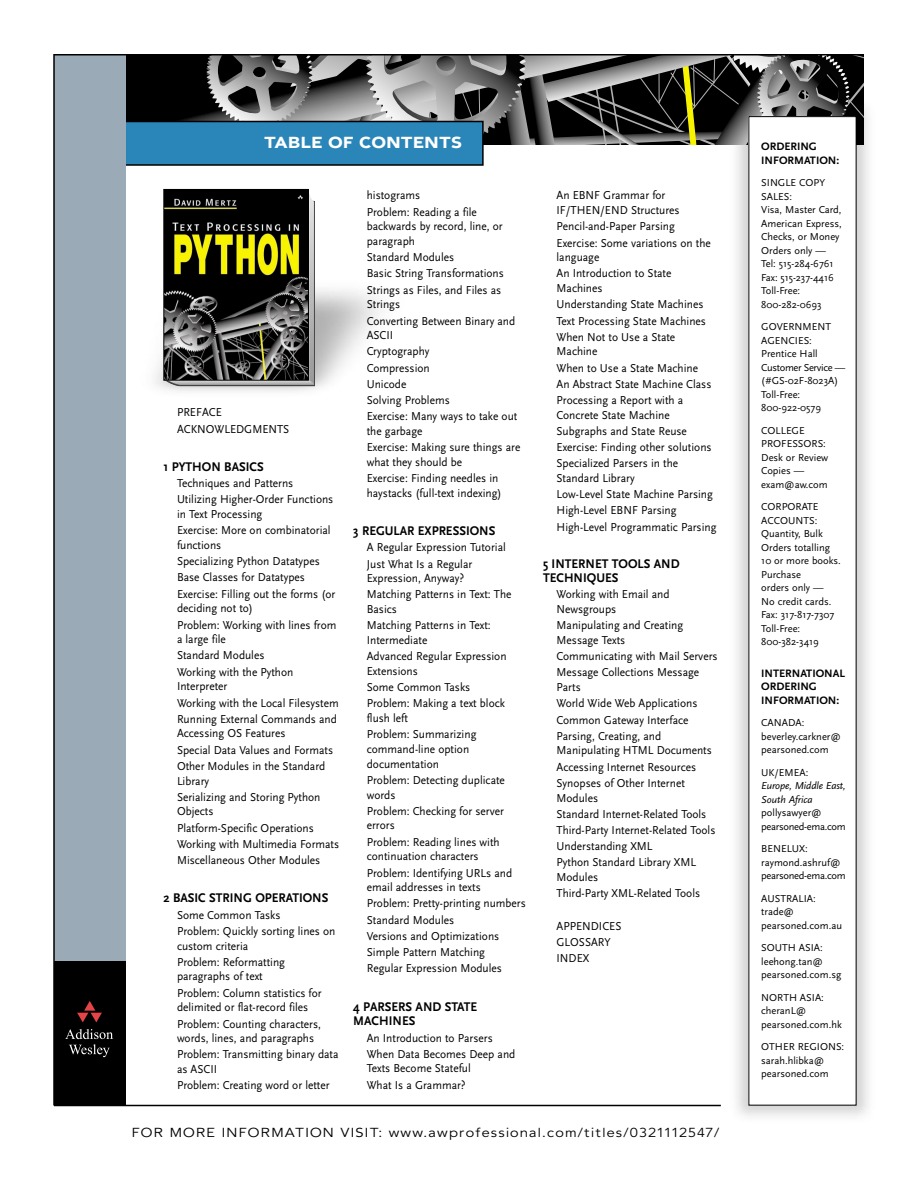
<style>
.page{position:relative;width:918px;height:1188px;background:#fff}
.page>*{position:absolute;margin:0;border:0;box-sizing:border-box;transform-origin:0 0}
.t1{font:900 16.5px "Julius";color:#fff}
.t2{font:13.5px "Julius";letter-spacing:.09em;color:#000}
.t3{font:700 13.2px/14.7px "Scala Sans";color:#000;scale:.95 1}
.t4{font:12px/16.2px "Scala Sans";color:#000;scale:.95 1}
.t5{font:700 11.25px/13.5px "Scala Sans";color:#000}
.t6{font:10.5px/13.5px "Scala Sans";color:#000}
.t7{font:italic 10.5px/13.5px "Scala Sans";letter-spacing:-.01em;color:#000}
.t8{font:10.5px/13.5px "Scala Sans";letter-spacing:-.03em;color:#000}
</style>
<div class="page">
<img style="left:736px;top:108px;width:133px;height:1008px">
<div style="left:126px;top:56px;width:70px;height:65px;background:#000"></div>
<svg style="left:196px;top:56px;width:668px;height:89px;background:#5c5c59"></svg>
<div style="left:58px;top:122px;width:425px;height:43px;background:#2a85b9"></div>
<div style="left:57px;top:121px;width:427px;height:45px;border:2px solid #000"></div>
<div style="left:54px;top:54px;width:72px;height:914px;background:#9aabb7"></div>
<div style="left:54px;top:961px;width:72px;height:145px;background:#000"></div>
<svg style="left:77px;top:1001px;width:25px;height:21px"></svg>
<svg style="left:65px;top:1029px;width:48px;height:28px"></svg>
<img style="left:154px;top:189px;width:225px;height:202px">
<hr style="left:54px;top:54px;width:810px;height:2px;background:#000">
<hr style="left:53px;top:54px;width:2px;height:1052px;background:#000">
<hr style="left:54px;top:1105px;width:667px;height:1px;background:#000">
<img style="left:164px;top:190px;width:151px;height:196px">
<img style="left:166px;top:191px;width:141px;height:188px">
<div style="left:164px;top:189px;width:145px;height:192px;border:1px solid #000"></div>
<div style="left:749px;top:117px;width:107px;height:988px;background:#fff"></div>
<h1 class="t1" style="left:264px;top:136px;width:200px">TABLE OF CONTENTS</h1>
<p class="t4" style="left:177px;top:405px;width:120px">PREFACE<br>ACKNOWLEDGMENTS</p>
<p class="t3" style="left:164px;top:460px;width:107px">1 PYTHON BASICS</p>
<p class="t4" style="left:177px;top:476px;width:166px">Techniques and Patterns<br>Utilizing Higher-Order Functions</p>
<p class="t4" style="left:177px;top:507px;width:163px">in Text Processing<br>Exercise: More on combinatorial</p>
<p class="t4" style="left:177px;top:538px;width:168px">functions<br>Specializing Python Datatypes<br>Base Classes for Datatypes<br>Exercise: Filling out the forms (or</p>
<p class="t4" style="left:177px;top:601px;width:169px">deciding not to)<br>Problem: Working with lines from</p>
<p class="t4" style="left:177px;top:632px;width:124px">a large file<br>Standard Modules<br>Working with the Python</p>
<p class="t4" style="left:177px;top:679px;width:172px">Interpreter<br>Working with the Local Filesystem<br>Running External Commands and</p>
<p class="t4" style="left:177px;top:726px;width:166px">Accessing OS Features<br>Special Data Values and Formats<br>Other Modules in the Standard</p>
<p class="t4" style="left:177px;top:774px;width:153px">Library<br>Serializing and Storing Python</p>
<p class="t4" style="left:177px;top:804px;width:172px">Objects<br>Platform-Specific Operations<br>Working with Multimedia Formats<br>Miscellaneous Other Modules</p>
<p class="t3" style="left:164px;top:892px;width:175px">2 BASIC STRING OPERATIONS</p>
<p class="t4" style="left:177px;top:908px;width:168px">Some Common Tasks<br>Problem: Quickly sorting lines on</p>
<p class="t4" style="left:177px;top:939px;width:115px">custom criteria<br>Problem: Reformatting</p>
<p class="t4" style="left:177px;top:969px;width:154px">paragraphs of text<br>Problem: Column statistics for</p>
<p class="t4" style="left:177px;top:1000px;width:153px">delimited or flat-record files<br>Problem: Counting characters,</p>
<p class="t4" style="left:177px;top:1031px;width:172px">words, lines, and paragraphs<br>Problem: Transmitting binary data</p>
<p class="t4" style="left:177px;top:1062px;width:162px">as ASCII<br>Problem: Creating word or letter</p>
<p class="t4" style="left:367px;top:188px;width:117px">histograms<br>Problem: Reading a file</p>
<p class="t4" style="left:367px;top:220px;width:145px;line-height:14.7px">backwards by record, line, or paragraph</p>
<p class="t4" style="left:367px;top:250px;width:146px">Standard Modules<br>Basic String Transformations<br>Strings as Files, and Files as</p>
<p class="t4" style="left:367px;top:297px;width:158px">Strings<br>Converting Between Binary and</p>
<p class="t4" style="left:367px;top:328px;width:160px">ASCII<br>Cryptography<br>Compression<br>Unicode<br>Solving Problems<br>Exercise: Many ways to take out</p>
<p class="t4" style="left:367px;top:424px;width:163px">the garbage<br>Exercise: Making sure things are</p>
<p class="t4" style="left:367px;top:455px;width:140px">what they should be<br>Exercise: Finding needles in</p>
<p class="t4" style="left:367px;top:486px;width:144px">haystacks (full-text indexing)</p>
<p class="t3" style="left:353px;top:525px;width:151px">3 REGULAR EXPRESSIONS</p>
<p class="t4" style="left:367px;top:540px;width:148px">A Regular Expression Tutorial<br>Just What Is a Regular</p>
<p class="t4" style="left:367px;top:571px;width:154px">Expression, Anyway?<br>Matching Patterns in Text: The</p>
<p class="t4" style="left:367px;top:602px;width:132px">Basics<br>Matching Patterns in Text:</p>
<p class="t4" style="left:367px;top:633px;width:149px">Intermediate<br>Advanced Regular Expression</p>
<p class="t4" style="left:367px;top:664px;width:147px">Extensions<br>Some Common Tasks<br>Problem: Making a text block</p>
<p class="t4" style="left:367px;top:711px;width:117px">flush left<br>Problem: Summarizing</p>
<p class="t4" style="left:367px;top:743px;width:109px;line-height:14.7px">command-line option documentation</p>
<p class="t4" style="left:367px;top:774px;width:147px;line-height:14.7px">Problem: Detecting duplicate words</p>
<p class="t4" style="left:367px;top:805px;width:146px;line-height:14.7px">Problem: Checking for server errors</p>
<p class="t4" style="left:367px;top:835px;width:141px;line-height:14.7px">Problem: Reading lines with continuation characters</p>
<p class="t4" style="left:367px;top:866px;width:155px;line-height:14.7px">Problem: Identifying URLs and email addresses in texts</p>
<p class="t4" style="left:367px;top:896px;width:169px">Problem: Pretty-printing numbers<br>Standard Modules<br>Versions and Optimizations<br>Simple Pattern Matching<br>Regular Expression Modules</p>
<p class="t3" style="left:353px;top:1000px;width:132px">4 PARSERS AND STATE<br>MACHINES</p>
<p class="t4" style="left:367px;top:1031px;width:158px">An Introduction to Parsers<br>When Data Becomes Deep and</p>
<p class="t4" style="left:367px;top:1061px;width:111px">Texts Become Stateful<br>What Is a Grammar?</p>
<p class="t4" style="left:557px;top:189px;width:131px;line-height:14.7px">An EBNF Grammar for<br>IF/THEN/END Structures</p>
<p class="t4" style="left:557px;top:219px;width:164px">Pencil-and-Paper Parsing<br>Exercise: Some variations on the</p>
<p class="t4" style="left:557px;top:250px;width:123px">language<br>An Introduction to State</p>
<p class="t4" style="left:557px;top:281px;width:159px">Machines<br>Understanding State Machines<br>Text Processing State Machines<br>When Not to Use a State</p>
<p class="t4" style="left:557px;top:344px;width:165px">Machine<br>When to Use a State Machine<br>An Abstract State Machine Class<br>Processing a Report with a</p>
<p class="t4" style="left:557px;top:408px;width:165px">Concrete State Machine<br>Subgraphs and State Reuse<br>Exercise: Finding other solutions<br>Specialized Parsers in the</p>
<p class="t4" style="left:557px;top:471px;width:170px">Standard Library<br>Low-Level State Machine Parsing<br>High-Level EBNF Parsing<br>High-Level Programmatic Parsing</p>
<p class="t3" style="left:543px;top:557px;width:145px">5 INTERNET TOOLS AND<br>TECHNIQUES</p>
<p class="t4" style="left:557px;top:588px;width:121px;line-height:14.7px">Working with Email and<br>Newsgroups</p>
<p class="t4" style="left:557px;top:619px;width:135px;line-height:14.7px">Manipulating and Creating<br>Message Texts</p>
<p class="t4" style="left:557px;top:649px;width:171px">Communicating with Mail Servers<br>Message Collections Message</p>
<p class="t4" style="left:557px;top:680px;width:150px">Parts<br>World Wide Web Applications<br>Common Gateway Interface<br>Parsing, Creating, and</p>
<p class="t4" style="left:557px;top:743px;width:165px">Manipulating HTML Documents<br>Accessing Internet Resources<br>Synopses of Other Internet</p>
<p class="t4" style="left:557px;top:791px;width:169px">Modules<br>Standard Internet-Related Tools<br>Third-Party Internet-Related Tools<br>Understanding XML<br>Python Standard Library XML</p>
<p class="t4" style="left:557px;top:870px;width:153px">Modules<br>Third-Party XML-Related Tools</p>
<p class="t4" style="left:557px;top:919px;width:70px">APPENDICES<br>GLOSSARY<br>INDEX</p>
<p class="t2" style="left:132px;top:1127px;width:589px">FOR MORE INFORMATION VISIT: www.awprofessional.com/titles/0321112547/</p>
<p class="t5" style="left:761px;top:141px;width:80px">ORDERING<br>INFORMATION:</p>
<p class="t6" style="left:761px;top:177px;width:82px">SINGLE COPY<br>SALES:<br>Visa, Master Card,<br>American Express,<br>Checks, or Money<br>Orders only —<br>Tel: 515-284-6761<br>Fax: 515-237-4416<br>Toll-Free:<br>800-282-0693</p>
<p class="t6" style="left:761px;top:321px;width:86px">GOVERNMENT<br>AGENCIES:<br>Prentice Hall<br>Customer Service — (#GS-02F-8023A)<br>Toll-Free:<br>800-922-0579</p>
<p class="t6" style="left:761px;top:424px;width:69px">COLLEGE<br>PROFESSORS:<br>Desk or Review<br>Copies — exam@aw.com</p>
<p class="t6" style="left:761px;top:501px;width:81px">CORPORATE<br>ACCOUNTS:<br>Quantity, Bulk<br>Orders totalling<br>10 or more books.<br>Purchase<br>orders only —<br>No credit cards.<br>Fax: 317-817-7307<br>Toll-Free:<br>800-382-3419</p>
<p class="t5" style="left:761px;top:667px;width:85px">INTERNATIONAL<br>ORDERING<br>INFORMATION:</p>
<p class="t6" style="left:761px;top:717px;width:81px">CANADA: beverley.carkner@ pearsoned.com</p>
<p class="t6" style="left:761px;top:766px;width:49px">UK/EMEA:</p>
<p class="t7" style="left:761px;top:781px;width:86px">Europe, Middle East,<br>South Africa</p>
<p class="t8" style="left:761px;top:807px;width:86px">pollysawyer@ pearsoned-ema.com</p>
<p class="t6" style="left:761px;top:843px;width:86px">BENELUX: raymond.ashruf@ pearsoned-ema.com</p>
<p class="t6" style="left:761px;top:892px;width:82px">AUSTRALIA: trade@ pearsoned.com.au</p>
<p class="t6" style="left:761px;top:942px;width:82px">SOUTH ASIA: leehong.tan@ pearsoned.com.sg</p>
<p class="t6" style="left:761px;top:991px;width:82px">NORTH ASIA: cheranL@ pearsoned.com.hk</p>
<p class="t6" style="left:761px;top:1041px;width:85px">OTHER REGIONS: sarah.hlibka@ pearsoned.com</p>
</div>
